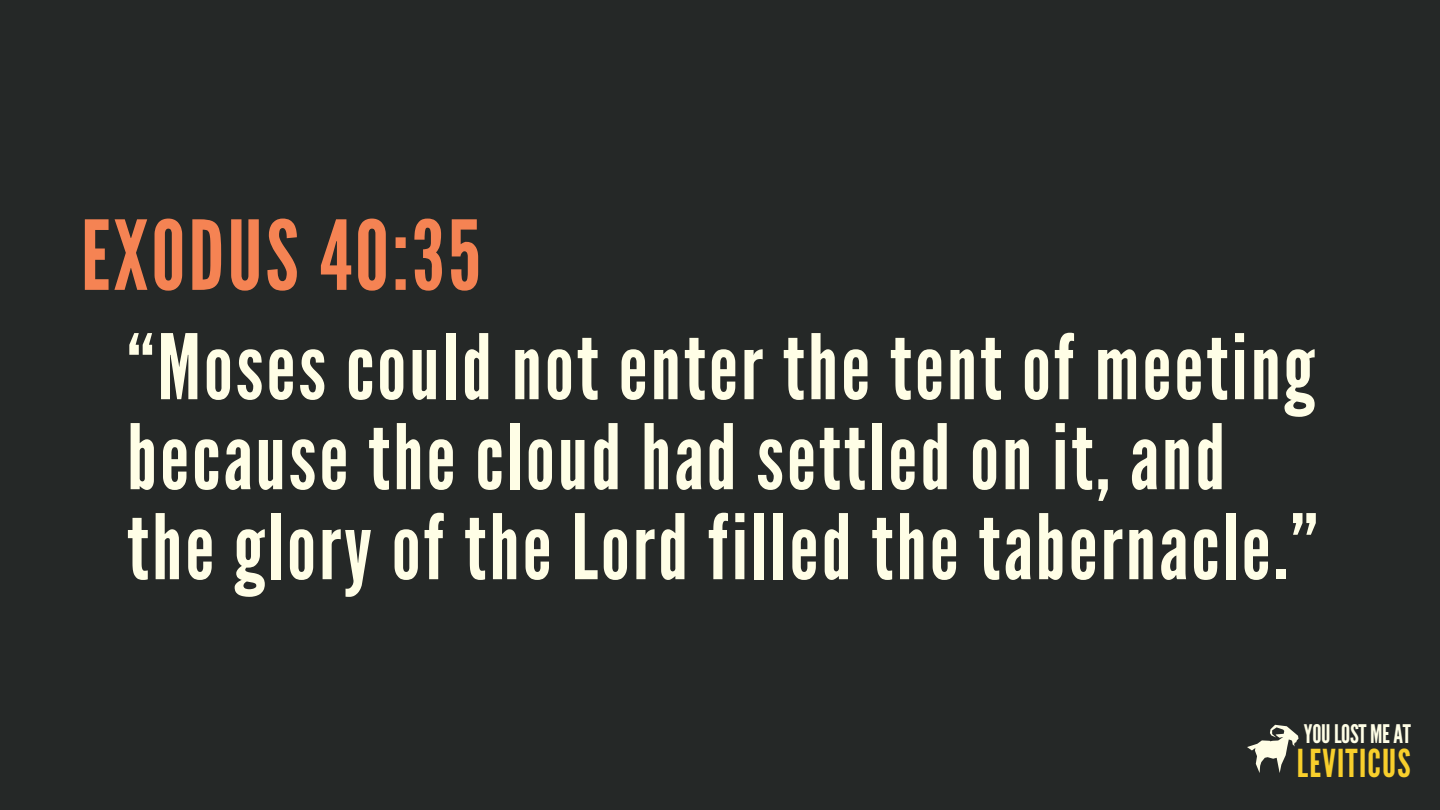
<style>
.page{position:relative;width:1440px;height:810px;background:#252827}
.page>*{position:absolute;margin:0;border:0;box-sizing:border-box;transform-origin:0 0}
.t1{font:96px "League Gothic";letter-spacing:.035em;color:#f58353}
.t2{font:90px/90px "League Gothic";letter-spacing:.035em;color:#fffee6}
.t3{font:38.4px "League Gothic";letter-spacing:.035em;color:#f8cf2c}
.t4{font:25.6px "League Gothic";letter-spacing:-.01em;color:#fffee6}
</style>
<div class="page">
<svg style="left:1247px;top:725px;width:52px;height:48px"></svg>
<p class="t1" style="left:81px;top:200px;width:401px">EXODUS 40:35</p>
<p class="t2" style="left:127px;top:324px;width:1193px">“Moses could not enter the tent of meeting because the cloud had settled on it, and the glory of the Lord filled the tabernacle.”</p>
<p class="t4" style="left:1304px;top:719px;width:109px">YOULOST MEAT</p>
<p class="t3" style="left:1297px;top:741px;width:115px">LEVITICUS</p>
</div>
